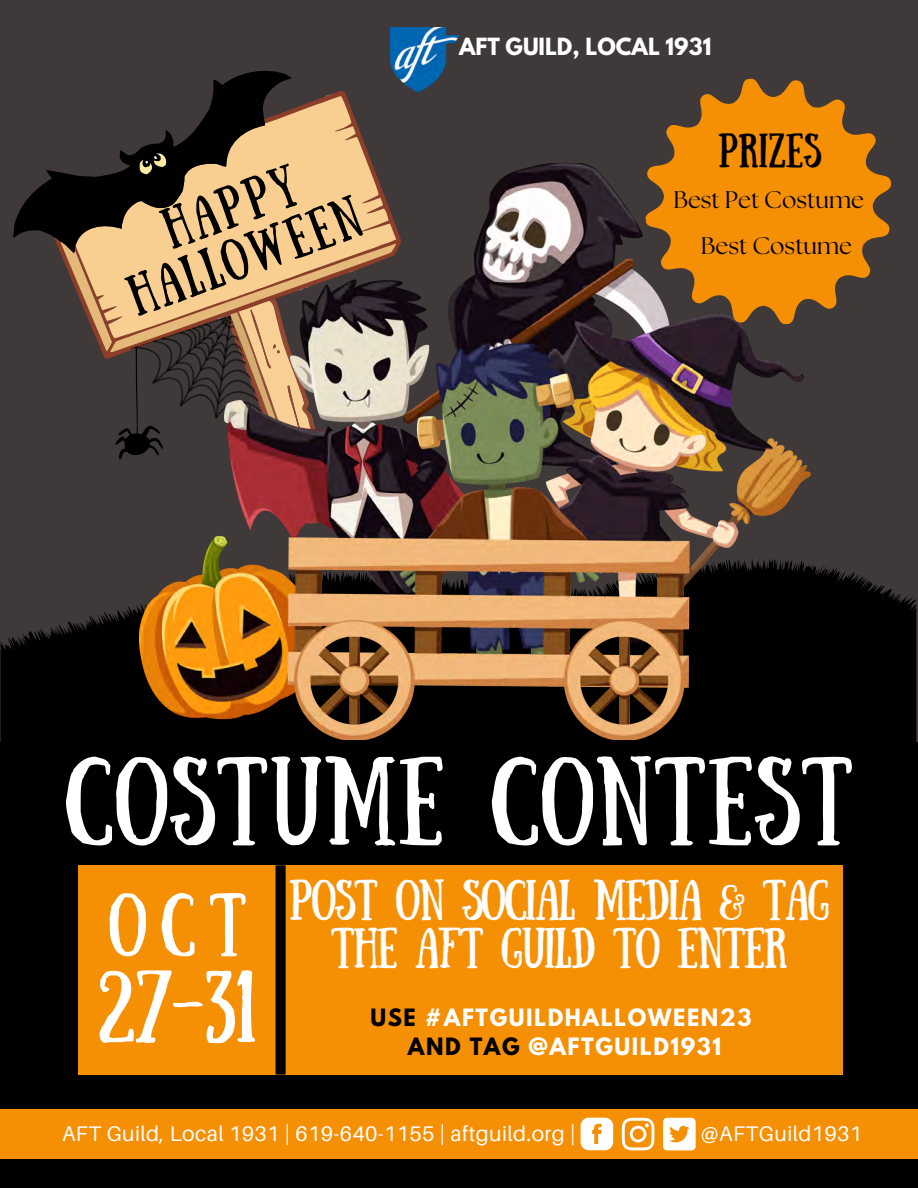
<style>
.page{position:relative;width:918px;height:1188px;background:#3f393a}
.page>*{position:absolute;margin:0;border:0;box-sizing:border-box;transform-origin:0 0}
.t1{font:88.5px "Sunday";letter-spacing:.01em;color:#fff}
.t2{font:72.3px "Sunday";color:#fff}
.t3{font:63.3px "Sunday";color:#fff}
.t4{font:42px "Sunday";color:#000}
.t5{font:40.5px/47.2px "Sunday";letter-spacing:-.04em;color:#fefeff;text-align:center}
.t6{font:34.2px "Sunday";color:#000}
.t7{font:24px "The Seasons";color:#000}
.t8{font:21.15px "Aileron";letter-spacing:.02em;color:#fefefe}
.t9{font:700 21.15px "League Spartan";letter-spacing:.075em;color:#fefeff}
.t10{font:700 21px "League Spartan";color:#fff}
.s1{color:#000}
</style>
<div class="page">
<div style="left:0;top:742px;width:917px;height:446px;background:#000"></div>
<svg style="left:1px;top:565px;width:915px;height:177px;fill:#000"></svg>
<svg style="left:323px;top:94px;width:49px;height:70px;fill:#f9cf91"></svg>
<svg style="left:67px;top:270px;width:72px;height:190px"></svg>
<svg style="left:13px;top:70px;width:310px;height:200px"></svg>
<svg style="left:352px;top:126px;width:3px;height:6px"></svg>
<svg style="left:136px;top:151px;width:34px;height:25px"></svg>
<svg style="left:325px;top:93px;width:15px;height:7px"></svg>
<img style="left:131px;top:316px;width:8px;height:132px">
<img style="left:139px;top:164px;width:672px;height:576px">
<svg style="left:626px;top:78px;width:265px;height:265px"></svg>
<svg style="left:665px;top:98px;width:207px;height:207px;background:#de840a"></svg>
<img style="left:391px;top:27px;width:68px;height:65px">
<div style="left:79px;top:865px;width:764px;height:210px;background:#f58f04"></div>
<div style="left:276px;top:865px;width:10px;height:210px;background:#000"></div>
<div style="left:0;top:1109px;width:918px;height:49px;background:#f58f04"></div>
<svg style="left:581px;top:1118px;width:32px;height:32px"></svg>
<svg style="left:622px;top:1118px;width:32px;height:32px"></svg>
<svg style="left:663px;top:1118px;width:33px;height:32px"></svg>
<p class="t4" style="left:155px;top:203px;width:141px;rotate:-20deg">HAPPY</p>
<p class="t4" style="left:120px;top:270px;width:245px;rotate:-20deg">HALLOWEEN</p>
<p class="t10" style="left:459px;top:36px;width:254px">AFT GUILD, LOCAL 1931</p>
<p class="t6" style="left:718px;top:126px;width:105px">PRIZES</p>
<p class="t7" style="left:673px;top:189px;width:192px">Best Pet Costume</p>
<p class="t7" style="left:701px;top:235px;width:153px">Best Costume</p>
<p class="t1" style="left:64px;top:739px;width:791px">COSTUME CONTEST</p>
<p class="t3" style="left:108px;top:880px;width:140px">OCT</p>
<p class="t2" style="left:98px;top:956px;width:160px">27-31</p>
<p class="t5" style="left:289px;top:873px;width:542px">POST ON SOCIAL MEDIA &amp; TAG<br>THE AFT GUILD TO ENTER</p>
<p class="t9" style="left:371px;top:1007px;width:382px"><span class="s1">USE</span> #AFTGUILDHALLOWEEN23</p>
<p class="t9" style="left:408px;top:1036px;width:315px"><span class="s1">AND TAG</span> @AFTGUILD1931</p>
<p class="t8" style="left:62px;top:1120px;width:515px">AFT Guild, Local 1931 | 619-640-1155 | aftguild.org |</p>
<p class="t8" style="left:701px;top:1120px;width:163px">@AFTGuild1931</p>
</div>
